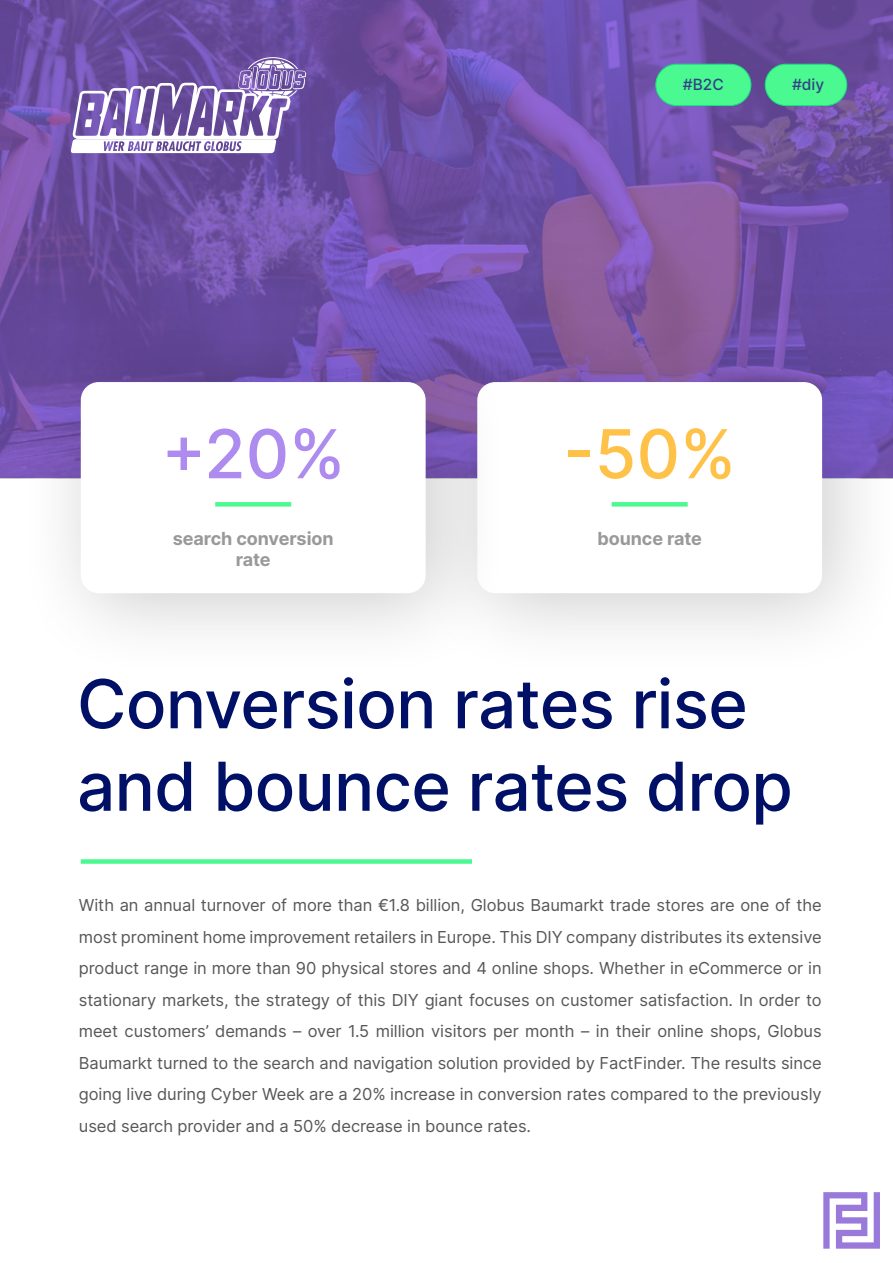
<style>
.page{position:relative;width:893px;height:1263px;background:#fff}
.page>*{position:absolute;margin:0;border:0;box-sizing:border-box;transform-origin:0 0}
.t1{font:500 67.5px/82.5px "Inter";letter-spacing:-.01em;color:#001066}
.t2{font:500 67.5px "Inter";color:#ffc249}
.t3{font:500 67.5px "Inter";color:#ae8bee}
.t4{font:700 18px/21.6px "Inter";letter-spacing:-.005em;color:#999;text-align:center}
.t5{font:16.5px/31.5px "Inter";letter-spacing:-.005em;color:#575756;text-align:justify}
.t6{font:500 15.45px "Inter";color:#334085}
</style>
<div class="page">
<svg style="left:0;top:0;width:893px;height:478px;background:#7050a6"></svg>
<div style="left:81px;top:859px;width:391px;height:5px;background:#4bf991"></div>
<div style="left:656px;top:64px;width:95px;height:42px;background:#4bf991;border-radius:21px"></div>
<div style="left:655px;top:64px;width:96px;height:42px;border:1px solid #1ae081;border-radius:21px"></div>
<div style="left:765px;top:64px;width:82px;height:42px;background:#4bf991;border-radius:21px"></div>
<div style="left:765px;top:64px;width:82px;height:42px;border:1px solid #1ae081;border-radius:21px"></div>
<svg style="left:71px;top:57px;width:235px;height:96px"></svg>
<div style="left:412px;top:317px;width:481px;height:363px;background:#000;opacity:.2"></div>
<div style="left:477px;top:382px;width:345px;height:211px;background:#fff;border-radius:18px"></div>
<div style="left:15px;top:317px;width:497px;height:363px;background:#000;opacity:.2"></div>
<div style="left:81px;top:382px;width:345px;height:211px;background:#fff;border-radius:18px"></div>
<div style="left:612px;top:502px;width:76px;height:5px;background:#4bf991"></div>
<div style="left:215px;top:502px;width:76px;height:5px;background:#4bf991"></div>
<svg style="left:823px;top:1192px;width:57px;height:57px"></svg>
<h1 class="t3" style="left:161px;top:404px;width:185px">+20%</h1>
<p class="t4" style="left:173px;top:527px;width:162px">search conversion rate</p>
<p class="t6" style="left:683px;top:73px;width:42px">#B2C</p>
<p class="t6" style="left:792px;top:73px;width:34px">#diy</p>
<h1 class="t2" style="left:563px;top:404px;width:174px">-50%</h1>
<p class="t4" style="left:597px;top:527px;width:106px">bounce rate</p>
<h1 class="t1" style="left:77px;top:661px;width:718px">Conversion rates rise and bounce rates drop</h1>
<p class="t5" style="left:79px;top:889px;width:744px">With an annual turnover of more than €1.8 billion, Globus Baumarkt trade stores are one of the most prominent home improvement retailers in Europe. This DIY company distributes its extensive product range in more than 90 physical stores and 4 online shops. Whether in eCommerce or in stationary markets, the strategy of this DIY giant focuses on customer satisfaction. In order to meet customers’ demands – over 1.5 million visitors per month – in their online shops, Globus Baumarkt turned to the search and navigation solution provided by FactFinder. The results since going live during Cyber Week are a 20% increase in conversion rates compared to the previously used search provider and a 50% decrease in bounce rates.</p>
</div>
